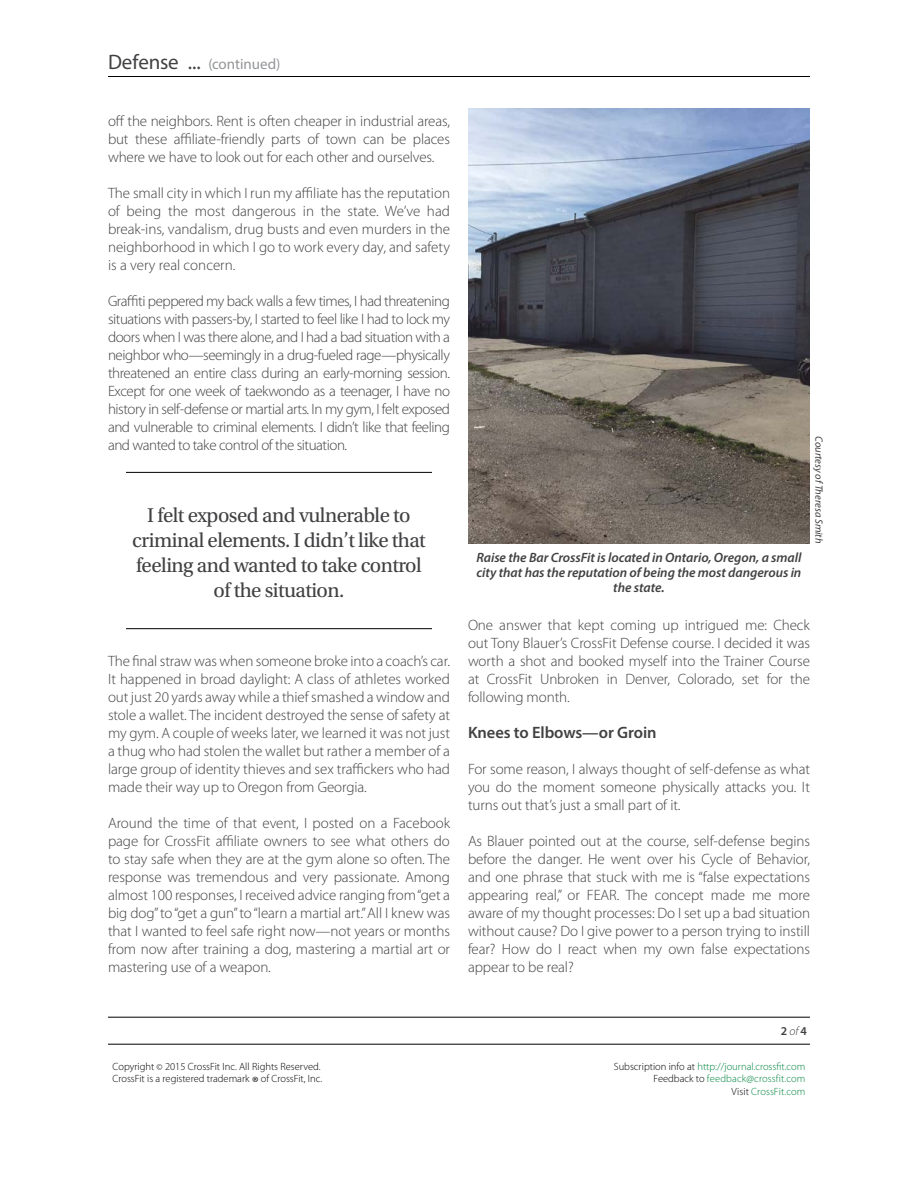
<style>
.page{position:relative;width:918px;height:1188px;background:#fff}
.page>*{position:absolute;margin:0;border:0;box-sizing:border-box;transform-origin:0 0}
.t1{font:21px/25.2px "Utopia Std";letter-spacing:-.025em;color:#414042;text-align:center}
.t2{font:600 16.5px "Myriad Pro";letter-spacing:-.005em;color:#414042}
.t3{font:300 15px/18px "Myriad Pro";letter-spacing:-.005em;color:#414042;text-align:justify}
.t4{font:15px "Myriad Pro";letter-spacing:-.005em;color:#939598}
.t5{font:italic 600 13.5px/15px "Myriad Pro";letter-spacing:-.005em;color:#414042;text-align:center}
.t6{font:600 12px "Myriad Pro";color:#414042}
.t7{font:300 10.5px/12.6px "Myriad Pro";color:#00853f;text-align:right}
.t8{font:300 10.5px/12px "Myriad Pro";color:#000}
.t9{font:italic 10.5px "Myriad Pro";letter-spacing:-.005em;color:#414042}
.s1{font-size:21px;color:#414042}
.s2{font-weight:300;font-style:italic}
.s3{font-size:9px}
.s4{font-size:16.5px}
.s5{color:#000}
</style>
<div class="page">
<hr style="left:108px;top:76px;width:702px;height:1px;background:#000">
<hr style="left:108px;top:1017px;width:702px;height:1px;background:#000">
<hr style="left:108px;top:1044px;width:702px;height:1px;background:#000">
<hr style="left:126px;top:472px;width:306px;height:1px;background:#000">
<hr style="left:126px;top:628px;width:306px;height:1px;background:#000">
<img style="left:468px;top:108px;width:342px;height:435px">
<p class="t4" style="left:108px;top:55px;width:174px"><span class="s1">Defense ...</span> (continued)</p>
<p class="t3" style="left:108px;top:112px;width:344px">off the neighbors. Rent is often cheaper in industrial areas, but these affiliate-friendly parts of town can be places where we have to look out for each other and ourselves.</p>
<p class="t3" style="left:108px;top:184px;width:344px">The small city in which I run my affiliate has the reputation of being the most dangerous in the state. We’ve had break-ins, vandalism, drug busts and even murders in the neighborhood in which I go to work every day, and safety is a very real concern.</p>
<p class="t3" style="left:108px;top:292px;width:344px">Graffiti peppered my back walls a few times, I had threatening situations with passers-by, I started to feel like I had to lock my doors when I was there alone, and I had a bad situation with a neighbor who—seemingly in a drug-fueled rage—physically threatened an entire class during an early-morning session.<br>Except for one week of taekwondo as a teenager, I have no history in self-defense or martial arts. In my gym, I felt exposed and vulnerable to criminal elements. I didn’t like that feeling and wanted to take control of the situation.</p>
<h1 class="t1" style="left:132px;top:503px;width:295px">I felt exposed and vulnerable to criminal elements. I didn’t like that feeling and wanted to take control of the situation.</h1>
<p class="t3" style="left:108px;top:652px;width:344px">The final straw was when someone broke into a coach’s car.<br>It happened in broad daylight: A class of athletes worked out just 20 yards away while a thief smashed a window and stole a wallet. The incident destroyed the sense of safety at my gym. A couple of weeks later, we learned it was not just a thug who had stolen the wallet but rather a member of a large group of identity thieves and sex traffickers who had made their way up to Oregon from Georgia.</p>
<p class="t3" style="left:108px;top:814px;width:344px">Around the time of that event, I posted on a Facebook page for CrossFit affiliate owners to see what others do to stay safe when they are at the gym alone so often. The response was tremendous and very passionate. Among almost 100 responses, I received advice ranging from “get a big dog” to “get a gun” to “learn a martial art.” All I knew was that I wanted to feel safe right now—not years or months from now after training a dog, mastering a martial art or mastering use of a weapon.</p>
<p class="t5" style="left:477px;top:549px;width:326px">Raise the Bar CrossFit is located in Ontario, Oregon, a small city that has the reputation of being the most dangerous in the state.</p>
<p class="t9" style="left:826px;top:436px;width:109px;rotate:90deg">Courtesy of Theresa Smith</p>
<p class="t3" style="left:468px;top:616px;width:344px">One answer that kept coming up intrigued me: Check out Tony Blauer’s CrossFit Defense course. I decided it was worth a shot and booked myself into the Trainer Course at CrossFit Unbroken in Denver, Colorado, set for the following month.</p>
<p class="t2" style="left:468px;top:722px;width:190px">Knees to Elbows—or Groin</p>
<p class="t3" style="left:468px;top:760px;width:344px">For some reason, I always thought of self-defense as what you do the moment someone physically attacks you. It turns out that’s just a small part of it.</p>
<p class="t3" style="left:468px;top:832px;width:344px">As Blauer pointed out at the course, self-defense begins before the danger. He went over his Cycle of Behavior, and one phrase that stuck with me is “false expectations appearing real,” or FEAR. The concept made me more aware of my thought processes: Do I set up a bad situation without cause? Do I give power to a person trying to instill fear? How do I react when my own false expectations appear to be real?</p>
<p class="t6" style="left:781px;top:1023px;width:28px">2 <span class="s2">of</span> 4</p>
<p class="t8" style="left:112px;top:1061px;width:211px">Copyright <span class="s3">©</span> 2015 CrossFit Inc. All Rights Reserved.<br>CrossFit is a registered trademark <span class="s4">®</span> of CrossFit, Inc.</p>
<p class="t7" style="left:614px;top:1060px;width:193px"><span class="s5">Subscription info at</span> http://journal.crossfit.com<br><span class="s5">Feedback to</span> feedback@crossfit.com<br><span class="s5">Visit</span> CrossFit.com</p>
</div>
